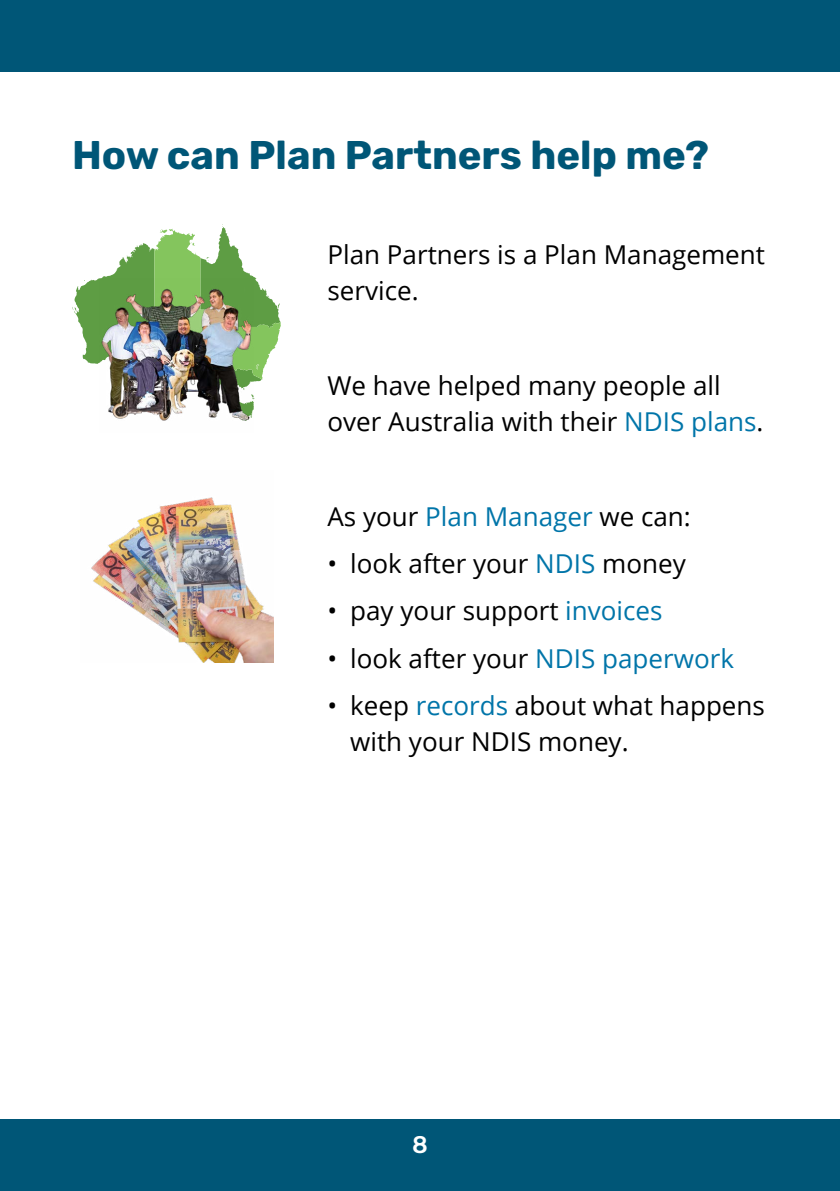
<style>
.page{position:relative;width:840px;height:1191px;background:#fff}
.page>*{position:absolute;margin:0;border:0;box-sizing:border-box;transform-origin:0 0}
.t1{font:700 40px "Rubik";color:#005677}
.Body{font:26px/36px "Open Sans";color:#000}
.t2{font:500 24px "Rubik";color:#fff}
.s1{color:#0075a9}
</style>
<div class="page">
<div style="left:0;top:0;width:839px;height:72px;background:#005677"></div>
<div style="left:0;top:1119px;width:839px;height:72px;background:#005677"></div>
<svg style="left:72px;top:224px;width:208px;height:186px"></svg>
<img style="left:91px;top:497px;width:182px;height:166px">
<img style="left:99px;top:278px;width:154px;height:143px">
<h1 class="t1" style="left:72px;top:133px;width:638px">How can Plan Partners help me?</h1>
<p class="Body" style="left:327px;top:236px;width:439px">Plan Partners is a Plan Management service.</p>
<p class="Body" style="left:327px;top:367px;width:437px">We have helped many people all over Australia with their <span class="s1">NDIS plans</span>.</p>
<p class="Body" style="left:327px;top:497px;width:364px">As your <span class="s1">Plan Manager</span> we can:</p>
<p class="Body" style="left:327px;top:545px;width:359px">• look after your <span class="s1">NDIS</span> money</p>
<p class="Body" style="left:327px;top:592px;width:336px">• pay your support <span class="s1">invoices</span></p>
<p class="Body" style="left:327px;top:639px;width:408px">• look after your <span class="s1">NDIS paperwork</span></p>
<p class="Body" style="left:350px;top:687px;width:416px;text-indent:-23px">• keep <span class="s1">records</span> about what happens with your NDIS money.</p>
<p class="t2" style="left:412px;top:1131px;width:17px">8</p>
</div>
